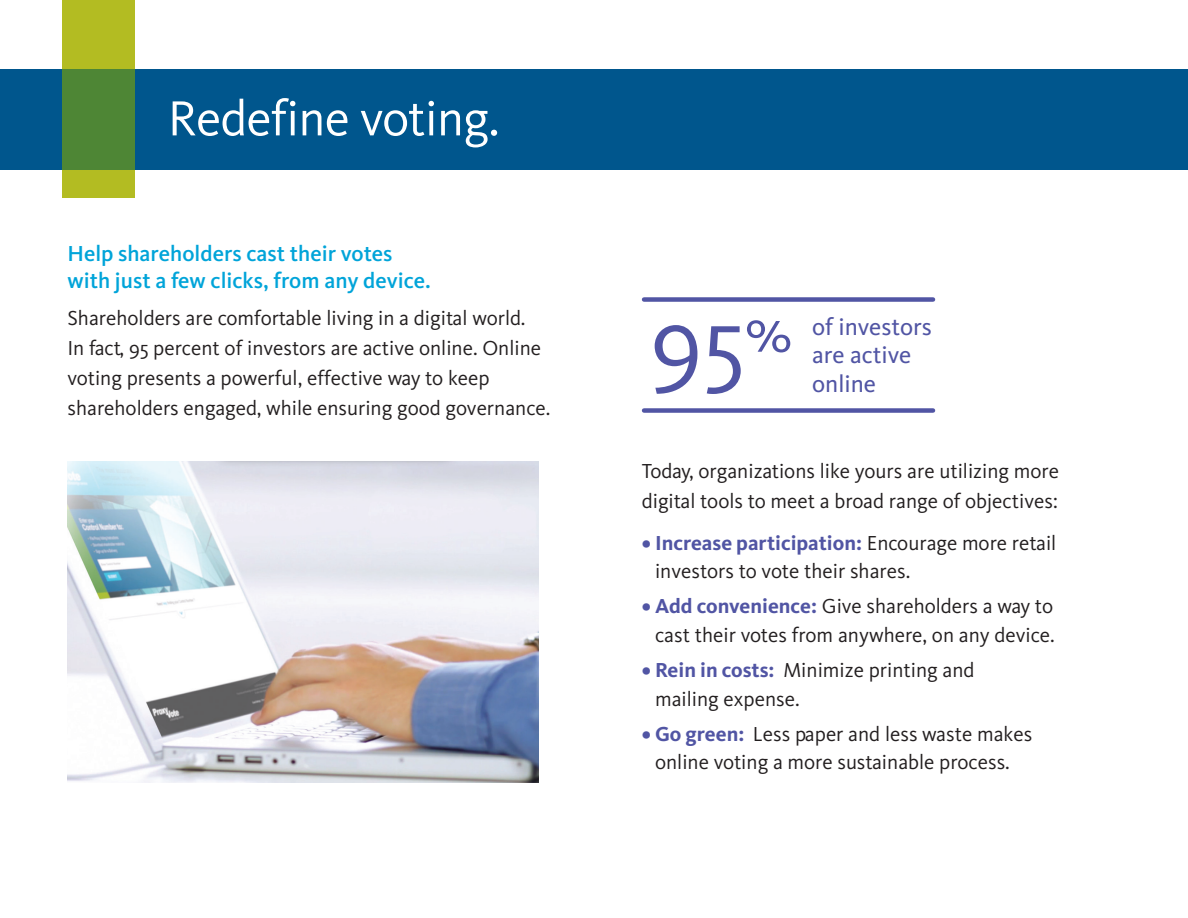
<style>
.page{position:relative;width:1188px;height:918px;background:#fff}
.page>*{position:absolute;margin:0;border:0;box-sizing:border-box;transform-origin:0 0}
.t1{font:101.4px "Kievit";color:#5155a4}
.t2{font:63.9px "Kievit";color:#5155a4}
.t3{font:51px "Kievit";letter-spacing:-.015em;color:#fff}
.t4{font:24.6px/28.5px "Kievit";color:#5155a4}
.t5{font:500 22.5px/27px "Kievit";color:#00a4d9}
.t6{font:21px/30px "Kievit";color:#231f20}
.s1{font-weight:700;color:#5155a4}
</style>
<div class="page">
<div style="left:644px;top:408px;width:289px;height:5px;background:#5155a4"></div>
<div style="left:644px;top:297px;width:289px;height:5px;background:#5155a4"></div>
<div style="left:0;top:69px;width:1188px;height:101px;background:#00568d"></div>
<div style="left:63px;top:0;width:72px;height:70px;background:#b3bc22"></div>
<div style="left:63px;top:170px;width:72px;height:28px;background:#b3bc22"></div>
<div style="left:63px;top:69px;width:72px;height:101px;background:#4e8635"></div>
<img style="left:68px;top:462px;width:471px;height:320px">
<h2 class="t3" style="left:168px;top:90px;width:333px">Redefine voting.</h2>
<p class="t5" style="left:68px;top:240px;width:365px">Help shareholders cast their votes with just a few clicks, from any device.</p>
<p class="t6" style="left:68px;top:303px;width:485px">Shareholders are comfortable living in a digital world.<br>In fact, 95 percent of investors are active online. Online voting presents a powerful, effective way to keep shareholders engaged, while ensuring good governance.</p>
<p class="t4" style="left:812px;top:313px;width:121px">of investors are active</p>
<p class="t2" style="left:745px;top:295px;width:49px">%</p>
<p class="t1" style="left:650px;top:284px;width:96px">95</p>
<p class="t4" style="left:812px;top:370px;width:65px">online</p>
<p class="t6" style="left:642px;top:456px;width:419px">Today, organizations like yours are utilizing more digital tools to meet a broad range of objectives:</p>
<p class="t6" style="left:655px;top:529px;width:403px;line-height:28.5px;text-indent:-13px"><span class="s1">• Increase participation:</span> Encourage more retail investors to vote their shares.</p>
<p class="t6" style="left:642px;top:592px;width:415px;line-height:28.5px;text-align:right"><span class="s1">• Add convenience:</span> Give shareholders a way to cast their votes from anywhere, on any device.</p>
<p class="t6" style="left:655px;top:656px;width:321px;line-height:28.5px;text-indent:-13px"><span class="s1">• Rein in costs:</span> Minimize printing and mailing expense.</p>
<p class="t6" style="left:642px;top:720px;width:392px;line-height:28.5px;text-align:center"><span class="s1">• Go green:</span> Less paper and less waste makes online voting a more sustainable process.</p>
</div>
